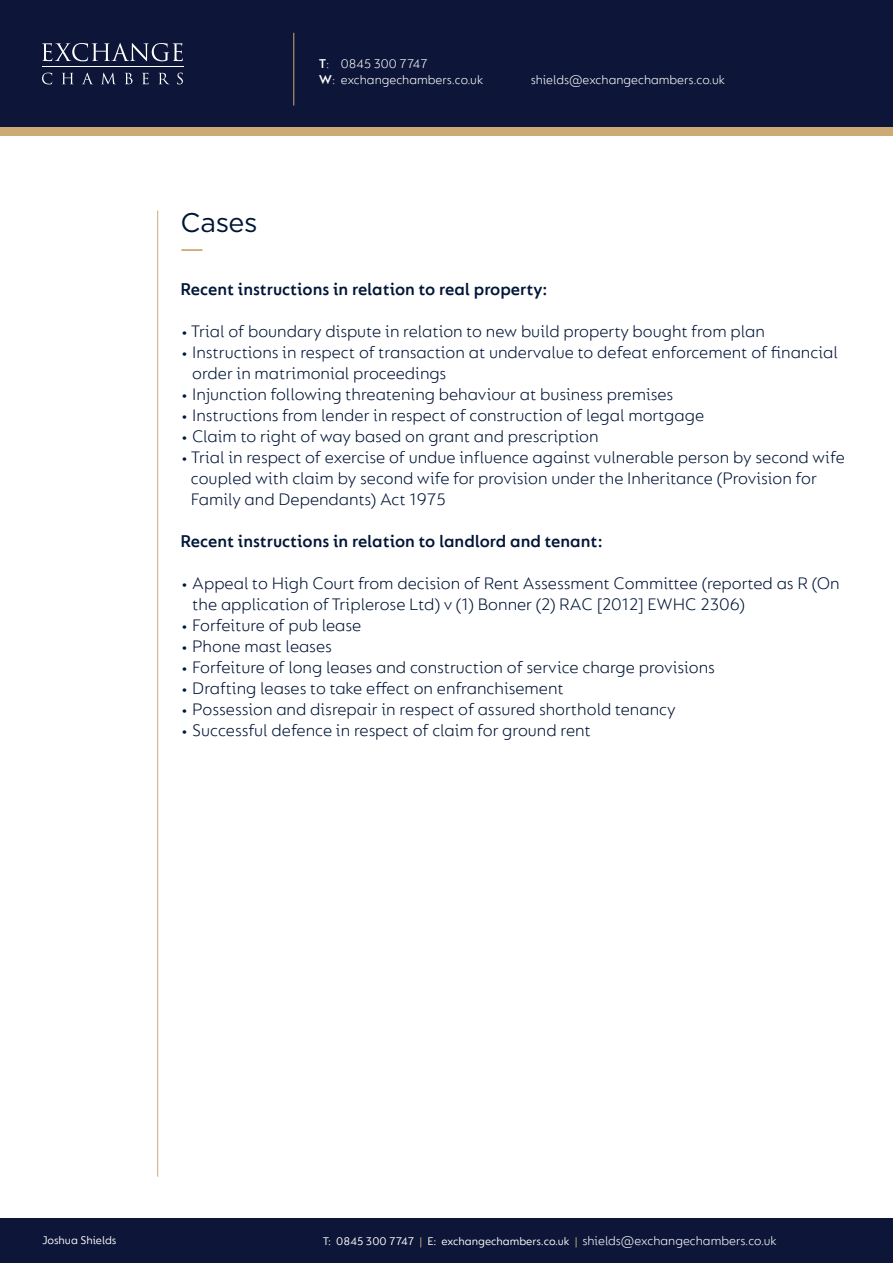
<style>
.page{position:relative;width:893px;height:1263px;background:#fff}
.page>*{position:absolute;margin:0;border:0;box-sizing:border-box;transform-origin:0 0}
.t1{font:27px "Gotham";letter-spacing:-.015em;color:#001537}
.t2{font:300 18px/21px "FS Lucas";color:#001537}
.t3{font:600 18px "FS Lucas";color:#001537}
.t4{font:300 13.5px/16.2px "FS Lucas";color:#fff}
.t5{font:12px "FS Lucas";color:#fff}
.s1{font-weight:600}
.s2{color:#cbaa76}
</style>
<div class="page">
<div style="left:0;top:64px;width:893px;height:72px;background:#cbaa76"></div>
<div style="left:0;top:0;width:893px;height:127px;background:#0d1638"></div>
<div style="left:0;top:1219px;width:893px;height:44px;background:#0d1638"></div>
<hr style="left:42px;top:67px;width:142px;height:1px;background:#fff">
<svg style="left:42px;top:43px;width:141px;height:18px"></svg>
<svg style="left:42px;top:73px;width:10px;height:11px"></svg>
<svg style="left:62px;top:73px;width:11px;height:11px"></svg>
<svg style="left:82px;top:73px;width:11px;height:11px"></svg>
<svg style="left:102px;top:73px;width:13px;height:11px"></svg>
<svg style="left:125px;top:73px;width:8px;height:11px"></svg>
<svg style="left:142px;top:73px;width:7px;height:11px"></svg>
<svg style="left:159px;top:73px;width:10px;height:11px"></svg>
<svg style="left:177px;top:73px;width:6px;height:11px"></svg>
<hr style="left:293px;top:33px;width:1px;height:73px;background:#cbaa76">
<hr style="left:157px;top:211px;width:1px;height:966px;background:#cbaa76">
<hr style="left:181px;top:249px;width:21px;height:2px;background:#cbaa76">
<p class="t1" style="left:180px;top:205px;width:79px">Cases</p>
<p class="t4" style="left:319px;top:55px;width:166px"><span class="s1">T</span>: 0845 300 7747<br><span class="s1">W</span>: exchangechambers.co.uk</p>
<p class="t4" style="left:531px;top:71px;width:196px">shields@exchangechambers.co.uk</p>
<p class="t3" style="left:180px;top:278px;width:368px">Recent instructions in relation to real property:</p>
<p class="t2" style="left:180px;top:320px;width:586px">• Trial of boundary dispute in relation to new build property bought from plan</p>
<p class="t2" style="left:192px;top:341px;width:647px;text-indent:-12px">• Instructions in respect of transaction at undervalue to defeat enforcement of financial order in matrimonial proceedings</p>
<p class="t2" style="left:180px;top:383px;width:495px">• Injunction following threatening behaviour at business premises</p>
<p class="t2" style="left:180px;top:404px;width:525px">• Instructions from lender in respect of construction of legal mortgage</p>
<p class="t2" style="left:180px;top:425px;width:420px">• Claim to right of way based on grant and prescription</p>
<p class="t2" style="left:191px;top:446px;width:655px;text-indent:-11px">• Trial in respect of exercise of undue influence against vulnerable person by second wife coupled with claim by second wife for provision under the Inheritance (Provision for<br>Family and Dependants) Act 1975</p>
<p class="t3" style="left:180px;top:530px;width:424px">Recent instructions in relation to landlord and tenant:</p>
<p class="t2" style="left:192px;top:572px;width:649px;text-indent:-12px">• Appeal to High Court from decision of Rent Assessment Committee (reported as R (On the application of Triplerose Ltd) v (1) Bonner (2) RAC [2012] EWHC 2306)</p>
<p class="t2" style="left:180px;top:614px;width:182px">• Forfeiture of pub lease</p>
<p class="t2" style="left:180px;top:635px;width:153px">• Phone mast leases</p>
<p class="t2" style="left:180px;top:656px;width:536px">• Forfeiture of long leases and construction of service charge provisions</p>
<p class="t2" style="left:180px;top:677px;width:385px">• Drafting leases to take effect on enfranchisement</p>
<p class="t2" style="left:180px;top:698px;width:497px">• Possession and disrepair in respect of assured shorthold tenancy</p>
<p class="t2" style="left:180px;top:719px;width:412px">• Successful defence in respect of claim for ground rent</p>
<p class="t4" style="left:583px;top:1233px;width:196px">shields@exchangechambers.co.uk</p>
<p class="t5" style="left:42px;top:1233px;width:76px">Joshua Shields</p>
<p class="t5" style="left:323px;top:1235px;width:256px">T: 0845 300 7747 <span class="s2">|</span> E: exchangechambers.co.uk <span class="s2">|</span></p>
</div>
